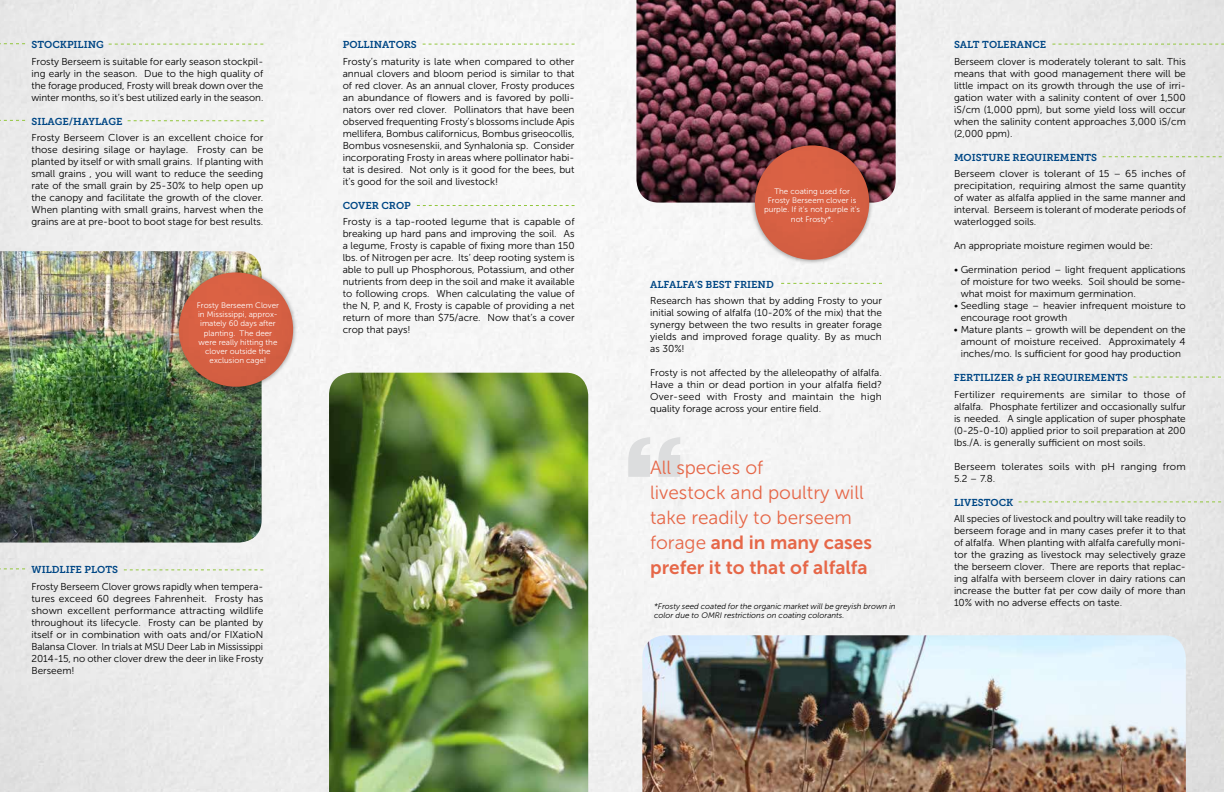
<style>
.page{position:relative;width:1224px;height:792px;background:#fff}
.page>*{position:absolute;margin:0;border:0;box-sizing:border-box;transform-origin:0 0}
.t1{font:19px/25px "Museo Sans 300";color:#e66748}
.t2{font:19px/25px "Museo Sans 700";color:#e66748}
.t3{font:10px/12px "Museo Sans 300";color:#000;text-align:justify}
.t4{font:10px "Museo Slab 700";color:#004785}
.t5{font:8px/9.3px "Museo Sans 300";color:#fff;text-align:center}
.t6{font:italic 8px/9.6px "Museo Sans 300";color:#000}
.s1{font-family:"Museo Sans 300"}
</style>
<div class="page">
<img style="left:0;top:251px;width:262px;height:292px">
<div style="left:174px;top:268px;width:124px;height:124px;background:#000;opacity:.32"></div>
<img style="left:179px;top:272px;width:114px;height:115px">
<img style="left:636px;top:0;width:260px;height:203px">
<img style="left:329px;top:373px;width:259px;height:419px">
<img style="left:642px;top:635px;width:544px;height:157px">
<div style="left:750px;top:141px;width:124px;height:124px;background:#000;opacity:.32"></div>
<img style="left:755px;top:145px;width:114px;height:115px">
<svg style="left:109px;top:44px;width:154px;height:1px"></svg>
<svg style="left:423px;top:44px;width:152px;height:1px"></svg>
<svg style="left:1052px;top:44px;width:172px;height:1px"></svg>
<svg style="left:1103px;top:156px;width:121px;height:1px"></svg>
<svg style="left:1133px;top:377px;width:91px;height:1px"></svg>
<svg style="left:781px;top:283px;width:101px;height:1px"></svg>
<svg style="left:1019px;top:502px;width:205px;height:1px"></svg>
<svg style="left:417px;top:205px;width:158px;height:1px"></svg>
<svg style="left:0;top:43px;width:25px;height:1px"></svg>
<svg style="left:0;top:120px;width:25px;height:1px"></svg>
<svg style="left:128px;top:120px;width:136px;height:1px"></svg>
<svg style="left:124px;top:570px;width:139px;height:1px"></svg>
<svg style="left:0;top:569px;width:25px;height:1px"></svg>
<div style="left:628px;top:436px;width:52px;height:41px;background:#f5f5f5"></div>
<p class="t4" style="left:32px;top:39px;width:74px">STOCKPILING</p>
<p class="t3" style="left:32px;top:55px;width:233px">Frosty Berseem is suitable for early season stockpil&shy;ing early in the season. Due to the high quality of the forage produced, Frosty will break down over the winter months, so it’s best utilized early in the season.</p>
<p class="t4" style="left:32px;top:115px;width:93px">SILAGE/HAYLAGE</p>
<p class="t3" style="left:32px;top:132px;width:233px">Frosty Berseem Clover is an excellent choice for those desiring silage or haylage. Frosty can be planted by itself or with small grains. If planting with small grains , you will want to reduce the seeding rate of the small grain by 25-30% to help open up the canopy and facilitate the growth of the clover.<br>When planting with small grains, harvest when the grains are at pre-boot to boot stage for best results.</p>
<p class="t5" style="left:197px;top:300px;width:84px">Frosty Berseem Clover in Mississippi, approx&shy;imately 60 days after planting. The deer were really hitting the clover outside the exclusion cage!</p>
<p class="t4" style="left:343px;top:39px;width:76px">POLLINATORS</p>
<p class="t3" style="left:343px;top:55px;width:233px">Frosty’s maturity is late when compared to other annual clovers and bloom period is similar to that of red clover. As an annual clover, Frosty produces an abundance of flowers and is favored by polli&shy;nators over red clover. Pollinators that have been observed frequenting Frosty’s blossoms include Apis mellifera, Bombus californicus, Bombus griseocollis, Bombus vosnesenskii, and Synhalonia sp. Consider incorporating Frosty in areas where pollinator habi&shy;tat is desired. Not only is it good for the bees, but it’s good for the soil and livestock!</p>
<p class="t4" style="left:343px;top:199px;width:70px">COVER CROP</p>
<p class="t3" style="left:343px;top:216px;width:233px">Frosty is a tap-rooted legume that is capable of breaking up hard pans and improving the soil. As a legume, Frosty is capable of fixing more than 150 lbs. of Nitrogen per acre. Its’ deep rooting system is able to pull up Phosphorous, Potassium, and other nutrients from deep in the soil and make it available to following crops. When calculating the value of the N, P, and K, Frosty is capable of providing a net return of more than $75/acre. Now that’s a cover crop that pays!</p>
<p class="t4" style="left:32px;top:564px;width:88px">WILDLIFE PLOTS</p>
<p class="t3" style="left:32px;top:580px;width:233px">Frosty Berseem Clover grows rapidly when tempera&shy;tures exceed 60 degrees Fahrenheit. Frosty has shown excellent performance attracting wildlife throughout its lifecycle. Frosty can be planted by itself or in combination with oats and/or FIXatioN Balansa Clover. In trials at MSU Deer Lab in Mississippi 2014-15, no other clover drew the deer in like Frosty Berseem!</p>
<p class="t5" style="left:764px;top:187px;width:98px">The coating used for<br>Frosty Berseem clover is purple. If it’s not purple it’s not Frosty*.</p>
<p class="t4" style="left:650px;top:278px;width:125px">ALFALFA’S BEST FRIEND</p>
<p class="t3" style="left:650px;top:295px;width:233px">Research has shown that by adding Frosty to your initial sowing of alfalfa (10-20% of the mix) that the synergy between the two results in greater forage yields and improved forage quality. By as much as 30%!</p>
<p class="t3" style="left:650px;top:367px;width:233px">Frosty is not affected by the alleleopathy of alfalfa.<br>Have a thin or dead portion in your alfalfa field?<br>Over-seed with Frosty and maintain the high quality forage across your entire field.</p>
<h1 class="t1" style="left:650px;top:455px;width:215px">All species of<br>livestock and poultry will take readily to berseem</h1>
<h1 class="t2" style="left:650px;top:530px;width:223px"><span class="s1">forage</span> and in many cases prefer it to that of alfalfa</h1>
<p class="t6" style="left:654px;top:601px;width:243px">*Frosty seed coated for the organic market will be greyish brown in color due to OMRI restrictions on coating colorants.</p>
<p class="t4" style="left:954px;top:39px;width:94px">SALT TOLERANCE</p>
<p class="t3" style="left:954px;top:55px;width:233px">Berseem clover is moderately tolerant to salt. This means that with good management there will be little impact on its growth through the use of irri&shy;gation water with a salinity content of over 1,500 ìS/cm (1,000 ppm), but some yield loss will occur when the salinity content approaches 3,000 ìS/cm (2,000 ppm).</p>
<p class="t4" style="left:954px;top:151px;width:145px">MOISTURE REQUIREMENTS</p>
<p class="t3" style="left:954px;top:168px;width:233px">Berseem clover is tolerant of 15 – 65 inches of precipitation, requiring almost the same quantity of water as alfalfa applied in the same manner and interval. Berseem is tolerant of moderate periods of waterlogged soils.</p>
<p class="t3" style="left:954px;top:240px;width:201px">An appropriate moisture regimen would be:</p>
<p class="t3" style="left:961px;top:264px;width:227px;text-indent:-7px">• Germination period – light frequent applications of moisture for two weeks. Soil should be some&shy;what moist for maximum germination.</p>
<p class="t3" style="left:961px;top:300px;width:227px;text-indent:-7px">• Seedling stage – heavier infrequent moisture to encourage root growth</p>
<p class="t3" style="left:961px;top:324px;width:227px;text-indent:-7px">• Mature plants – growth will be dependent on the amount of moisture received. Approximately 4 inches/mo. Is sufficient for good hay production</p>
<p class="t4" style="left:954px;top:372px;width:176px">FERTILIZER &amp; pH REQUIREMENTS</p>
<p class="t3" style="left:954px;top:388px;width:233px">Fertilizer requirements are similar to those of alfalfa. Phosphate fertilizer and occasionally sulfur is needed. A single application of super phosphate (0-25-0-10) applied prior to soil preparation at 200 lbs./A. is generally sufficient on most soils.</p>
<p class="t3" style="left:954px;top:460px;width:233px">Berseem tolerates soils with pH ranging from<br>5.2 – 7.8.</p>
<p class="t4" style="left:954px;top:496px;width:61px">LIVESTOCK</p>
<p class="t3" style="left:954px;top:513px;width:233px">All species of livestock and poultry will take readily to berseem forage and in many cases prefer it to that of alfalfa. When planting with alfalfa carefully moni&shy;tor the grazing as livestock may selectively graze the berseem clover. There are reports that replac&shy;ing alfalfa with berseem clover in dairy rations can increase the butter fat per cow daily of more than 10% with no adverse effects on taste.</p>
</div>
